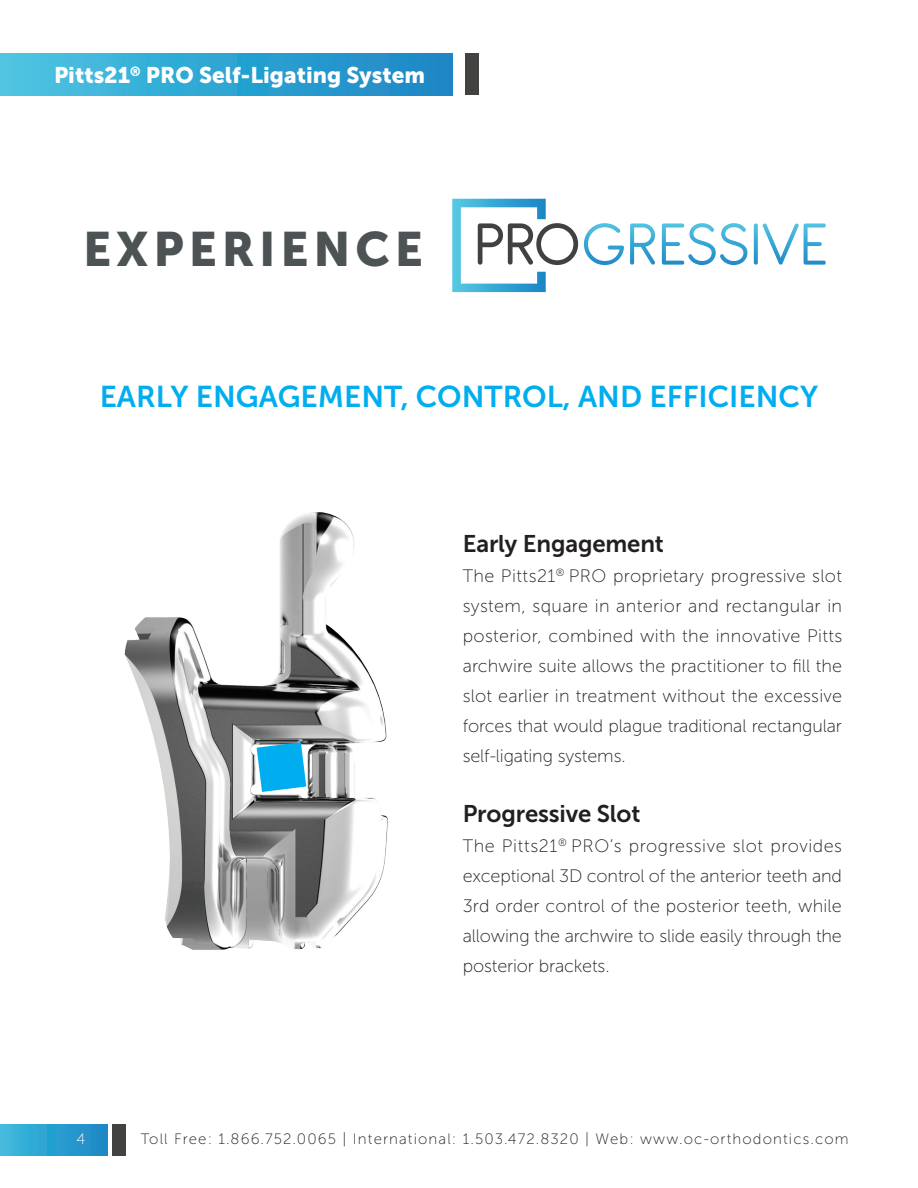
<style>
.page{position:relative;width:918px;height:1188px;background:#fff}
.page>*{position:absolute;margin:0;border:0;box-sizing:border-box;transform-origin:0 0}
.t1{font:48px "Museo Sans 900";letter-spacing:.1em;color:#4d5254}
.t2{font:30px "Museo Sans 700";color:#00aeef}
.t3{font:24px "Museo Sans 700";letter-spacing:-.005em;color:#231f20}
.t4{font:22.5px "Museo Sans 900";color:#fff}
.t5{font:18px/30px "Museo Sans 100";letter-spacing:-.005em;color:#231f20;text-align:justify}
.t6{font:15px "Museo Sans 100";letter-spacing:.075em;color:#231f20}
.t7{font:15px "Museo Sans 100";color:#fff}
</style>
<div class="page">
<svg style="left:0;top:1124px;width:108px;height:32px;background:#2ca0d0"></svg>
<div style="left:112px;top:1124px;width:14px;height:32px;background:#424341"></div>
<svg style="left:0;top:53px;width:452px;height:42px;background:#31a5d3"></svg>
<div style="left:466px;top:53px;width:13px;height:42px;background:#424341"></div>
<svg style="left:452px;top:199px;width:126px;height:93px"></svg>
<svg style="left:688px;top:223px;width:59px;height:42px"></svg>
<img style="left:124px;top:512px;width:264px;height:438px">
<svg style="left:257px;top:742px;width:49px;height:50px;background:#29b7eb"></svg>
<p class="t4" style="left:54px;top:62px;width:373px">Pitts21<sup>®</sup> PRO Self-Ligating System</p>
<h1 class="t1" style="left:83px;top:222px;width:341px">EXPERIENCE</h1>
<h2 class="t2" style="left:100px;top:380px;width:720px">EARLY ENGAGEMENT, CONTROL, AND EFFICIENCY</h2>
<h3 class="t3" style="left:463px;top:530px;width:203px">Early Engagement</h3>
<p class="t5" style="left:463px;top:561px;width:381px">The Pitts21<sup>®</sup> PRO proprietary progressive slot system, square in anterior and rectangular in posterior, combined with the innovative Pitts archwire suite allows the practitioner to fill the slot earlier in treatment without the excessive forces that would plague traditional rectangular self-ligating systems.</p>
<h3 class="t3" style="left:463px;top:800px;width:179px">Progressive Slot</h3>
<p class="t5" style="left:463px;top:831px;width:381px">The Pitts21<sup>®</sup> PRO’s progressive slot provides exceptional 3D control of the anterior teeth and 3rd order control of the posterior teeth, while allowing the archwire to slide easily through the posterior brackets.</p>
<p class="t7" style="left:76px;top:1131px;width:10px">4</p>
<p class="t6" style="left:141px;top:1131px;width:709px">Toll Free: 1.866.752.0065 | International: 1.503.472.8320 | Web: www.oc-orthodontics.com</p>
</div>
